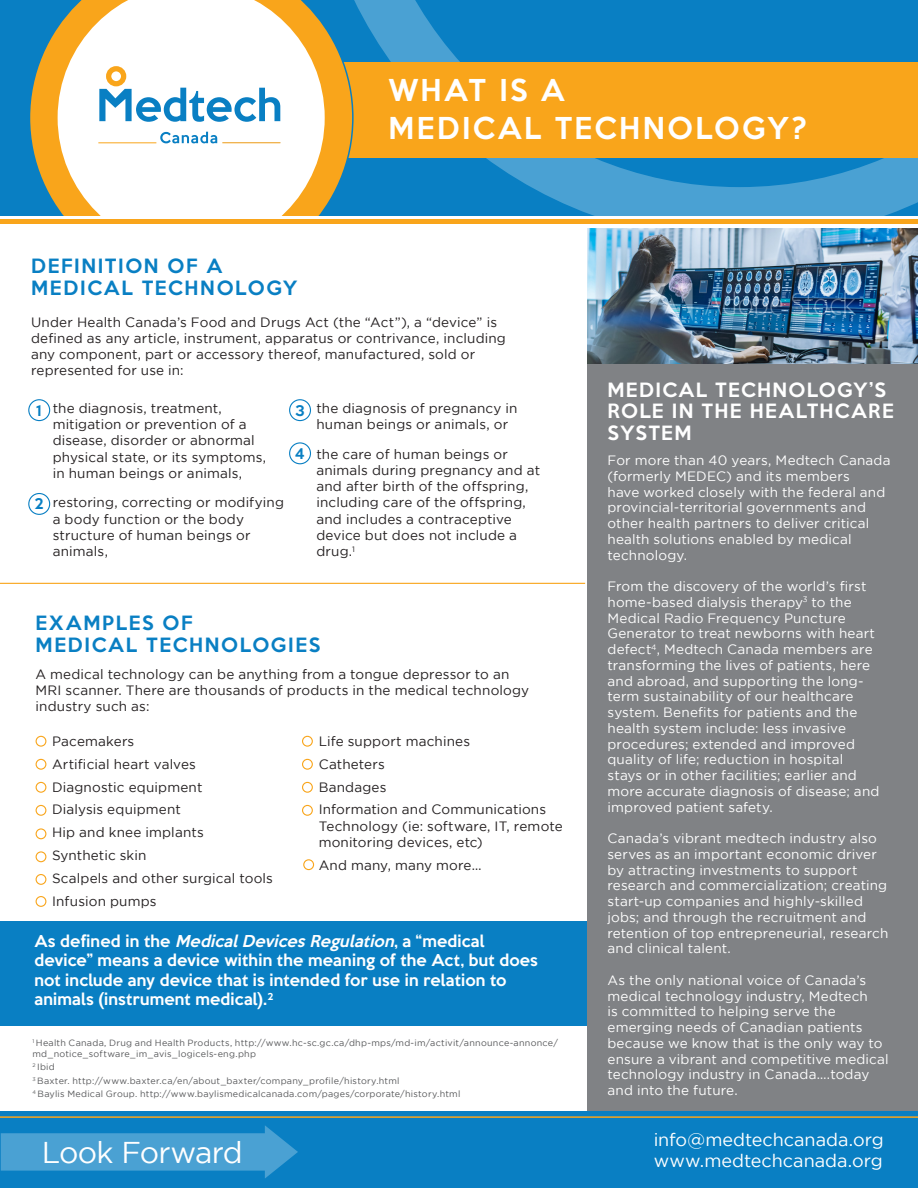
<style>
.page{position:relative;width:918px;height:1188px;background:#fff}
.page>*{position:absolute;margin:0;border:0;box-sizing:border-box;transform-origin:0 0}
.t1{font:30px "Gotham";letter-spacing:-.025em;color:#fff}
.t2{font:500 27.6px "Keep Calm";letter-spacing:.095em;color:#fff}
.t3{font:500 18px/21.6px "Keep Calm";letter-spacing:.095em;color:#097fc3}
.t4{font:500 18px/21.6px "Keep Calm";letter-spacing:.075em;color:#fff}
.t5{font:18px "Gotham";color:#fff}
.t6{font:500 15px/19.5px "Keep Calm";letter-spacing:.01em;color:#fff}
.t7{font:13.5px/15.8px "Gotham";letter-spacing:.01em;color:#fff}
.t8{font:13.5px/16.2px "Gotham";letter-spacing:.01em;color:#231f20}
.t9{font:500 13.5px "Keep Calm";color:#097fc3}
.t10{font:9px/10.5px "Gotham";letter-spacing:.03em;color:#57585a}
.s1{font-family:"Keep Calm";font-weight:500;color:#097fc3}
.s2{font-style:italic}
</style>
<div class="page">
<div style="left:0;top:921px;width:587px;height:105px;background:#097fc3"></div>
<div style="left:0;top:0;width:918px;height:216px;background:#097fc3"></div>
<svg style="left:354px;top:0;width:564px;height:216px"></svg>
<div style="left:333px;top:63px;width:585px;height:95px;background:#f9a51b"></div>
<svg style="left:30px;top:27px;width:324px;height:181px"></svg>
<svg style="left:58px;top:0;width:267px;height:216px;fill:#fff"></svg>
<div style="left:587px;top:228px;width:331px;height:890px;background:#808285"></div>
<div style="left:0;top:219px;width:918px;height:5px;background:#f9a51b"></div>
<hr style="left:222px;top:142px;width:58px;height:1px;background:#f9a51b">
<svg style="left:99px;top:88px;width:181px;height:34px"></svg>
<svg style="left:160px;top:132px;width:57px;height:11px"></svg>
<div style="left:106px;top:66px;width:20px;height:20px;border:5px solid #f9a51b;border-radius:50%"></div>
<hr style="left:98px;top:143px;width:58px;height:1px;background:#f9a51b">
<div style="left:0;top:1111px;width:918px;height:77px;background:#097fc3"></div>
<hr style="left:0;top:1116px;width:918px;height:2px;background:#f9a51b">
<div style="left:28px;top:399px;width:22px;height:22px;border:1px solid #097fc3;border-radius:50%"></div>
<div style="left:289px;top:399px;width:22px;height:22px;border:1px solid #097fc3;border-radius:50%"></div>
<div style="left:289px;top:442px;width:22px;height:22px;border:1px solid #097fc3;border-radius:50%"></div>
<div style="left:28px;top:493px;width:22px;height:22px;border:1px solid #097fc3;border-radius:50%"></div>
<div style="left:36px;top:736px;width:10px;height:11px;border:1px solid #f9a51b;border-radius:50%"></div>
<div style="left:302px;top:736px;width:11px;height:11px;border:1px solid #f9a51b;border-radius:50%"></div>
<div style="left:36px;top:759px;width:10px;height:11px;border:1px solid #f9a51b;border-radius:50%"></div>
<div style="left:302px;top:759px;width:11px;height:11px;border:1px solid #f9a51b;border-radius:50%"></div>
<div style="left:36px;top:782px;width:10px;height:11px;border:1px solid #f9a51b;border-radius:50%"></div>
<div style="left:302px;top:782px;width:11px;height:11px;border:1px solid #f9a51b;border-radius:50%"></div>
<div style="left:36px;top:805px;width:10px;height:11px;border:1px solid #f9a51b;border-radius:50%"></div>
<div style="left:302px;top:805px;width:11px;height:11px;border:1px solid #f9a51b;border-radius:50%"></div>
<div style="left:36px;top:828px;width:10px;height:11px;border:1px solid #f9a51b;border-radius:50%"></div>
<div style="left:36px;top:851px;width:10px;height:11px;border:1px solid #f9a51b;border-radius:50%"></div>
<div style="left:303px;top:859px;width:11px;height:11px;border:1px solid #f9a51b;border-radius:50%"></div>
<div style="left:36px;top:874px;width:10px;height:11px;border:1px solid #f9a51b;border-radius:50%"></div>
<div style="left:36px;top:896px;width:10px;height:11px;border:1px solid #f9a51b;border-radius:50%"></div>
<hr style="left:0;top:583px;width:585px;height:1px;background:#f9a51b">
<img style="left:587px;top:228px;width:330px;height:136px">
<svg style="left:1px;top:1125px;width:297px;height:53px"></svg>
<p class="t3" style="left:31px;top:254px;width:193px">DEFINITION OF A</p>
<p class="t3" style="left:31px;top:275px;width:268px">MEDICAL TECHNOLOGY</p>
<p class="t2" style="left:388px;top:66px;width:178px">WHAT IS A</p>
<p class="t2" style="left:388px;top:104px;width:420px">MEDICAL TECHNOLOGY?</p>
<p class="t8" style="left:31px;top:314px;width:476px">Under Health Canada’s Food and Drugs Act (the “Act”), a “device” is defined as any article, instrument, apparatus or contrivance, including any component, part or accessory thereof, manufactured, sold or represented for use in:</p>
<p class="t8" style="left:303px;top:400px;width:216px;text-align:center">• the diagnosis of pregnancy in human beings or animals, or</p>
<p class="t8" style="left:316px;top:446px;width:225px;text-indent:-21px"><span class="s1">4</span>• the care of human beings or animals during pregnancy and at and after birth of the offspring, including care of the offspring, and includes a contraceptive device but does not include a drug.<sup>1</sup></p>
<p class="t8" style="left:53px;top:400px;width:215px;text-indent:-14px">• the diagnosis, treatment, mitigation or prevention of a disease, disorder or abnormal physical state, or its symptoms, in human beings or animals,</p>
<p class="t8" style="left:53px;top:494px;width:233px;text-indent:-14px">• restoring, correcting or modifying a body function or the body structure of human beings or animals,</p>
<p class="t9" style="left:36px;top:399px;width:7px">1</p>
<p class="t9" style="left:295px;top:399px;width:11px">3</p>
<p class="t9" style="left:35px;top:492px;width:11px">2</p>
<p class="t3" style="left:36px;top:611px;width:286px">EXAMPLES OF<br>MEDICAL TECHNOLOGIES</p>
<p class="t8" style="left:36px;top:666px;width:495px">A medical technology can be anything from a tongue depressor to an<br>MRI scanner. There are thousands of products in the medical technology industry such as:</p>
<p class="t8" style="left:39px;top:733px;width:97px">• Pacemakers</p>
<p class="t8" style="left:39px;top:756px;width:159px">• Artificial heart valves</p>
<p class="t8" style="left:39px;top:778px;width:165px">• Diagnostic equipment</p>
<p class="t8" style="left:39px;top:801px;width:144px">• Dialysis equipment</p>
<p class="t8" style="left:39px;top:824px;width:167px">• Hip and knee implants</p>
<p class="t8" style="left:39px;top:847px;width:109px">• Synthetic skin</p>
<p class="t8" style="left:39px;top:870px;width:236px">• Scalpels and other surgical tools</p>
<p class="t8" style="left:39px;top:893px;width:119px">• Infusion pumps</p>
<p class="t8" style="left:305px;top:733px;width:166px">• Life support machines</p>
<p class="t8" style="left:305px;top:756px;width:81px">• Catheters</p>
<p class="t8" style="left:305px;top:778px;width:83px">• Bandages</p>
<p class="t8" style="left:319px;top:801px;width:246px;text-indent:-14px">• Information and Communications<br>Technology (ie: software, IT, remote monitoring devices, etc)</p>
<p class="t8" style="left:305px;top:857px;width:178px">• And many, many more…</p>
<p class="t6" style="left:34px;top:930px;width:505px">A s d e fi n e d i n t h e <span class="s2">MedicalDevicesRegulation</span>, a “ m e d i c a l device” means a device within the meaning of the Act, but does not include any device that is intended for use in relation to animals (instrument medical).<sup>2</sup></p>
<p class="t10" style="left:32px;top:1038px;width:527px"><sup>1</sup> Health Canada, Drug and Health Products, http://www.hc-sc.gc.ca/dhp-mps/md-im/activit/announce-annonce/ md_notice_software_im_avis_logicels-eng.php</p>
<p class="t10" style="left:32px;top:1062px;width:24px"><sup>2</sup> Ibid</p>
<p class="t10" style="left:32px;top:1075px;width:369px"><sup>3</sup> Baxter. http://www.baxter.ca/en/about_baxter/company_profile/history.html</p>
<p class="t10" style="left:32px;top:1089px;width:430px"><sup>4</sup> Baylis Medical Group. http://www.baylismedicalcanada.com/pages/corporate/history.html</p>
<p class="t1" style="left:42px;top:1136px;width:202px">Look Forward</p>
<p class="t4" style="left:608px;top:377px;width:288px">MEDICAL TECHNOLOGY’S<br>ROLE IN THE HEALTHCARE</p>
<p class="t4" style="left:608px;top:421px;width:85px">SYSTEM</p>
<p class="t7" style="left:608px;top:452px;width:285px">For more than 40 years, Medtech Canada (formerly MEDEC) and its members<br>have worked closely with the federal and provincial-territorial governments and other health partners to deliver critical health solutions enabled by medical technology.</p>
<p class="t7" style="left:608px;top:578px;width:274px">From the discovery of the world’s first home-based dialysis therapy<sup>3</sup> to the Medical Radio Frequency Puncture Generator to treat newborns with heart defect<sup>4</sup>, Medtech Canada members are transforming the lives of patients, here and abroad, and supporting the long&shy;term sustainability of our healthcare system. Benefits for patients and the health system include: less invasive procedures; extended and improved quality of life; reduction in hospital stays or in other facilities; earlier and more accurate diagnosis of disease; and improved patient safety.</p>
<p class="t7" style="left:608px;top:830px;width:282px">Canada’s vibrant medtech industry also serves as an important economic driver by attracting investments to support research and commercialization; creating start-up companies and highly-skilled jobs; and through the recruitment and retention of top entrepreneurial, research and clinical talent.</p>
<p class="t7" style="left:608px;top:972px;width:283px">As the only national voice of Canada’s medical technology industry, Medtech<br>is committed to helping serve the emerging needs of Canadian patients because we know that is the only way to ensure a vibrant and competitive medical technology industry in Canada….today and into the future.</p>
<p class="t5" style="left:654px;top:1129px;width:232px">info@medtechcanada.org</p>
<p class="t5" style="left:654px;top:1151px;width:231px">www.medtechcanada.org</p>
</div>
